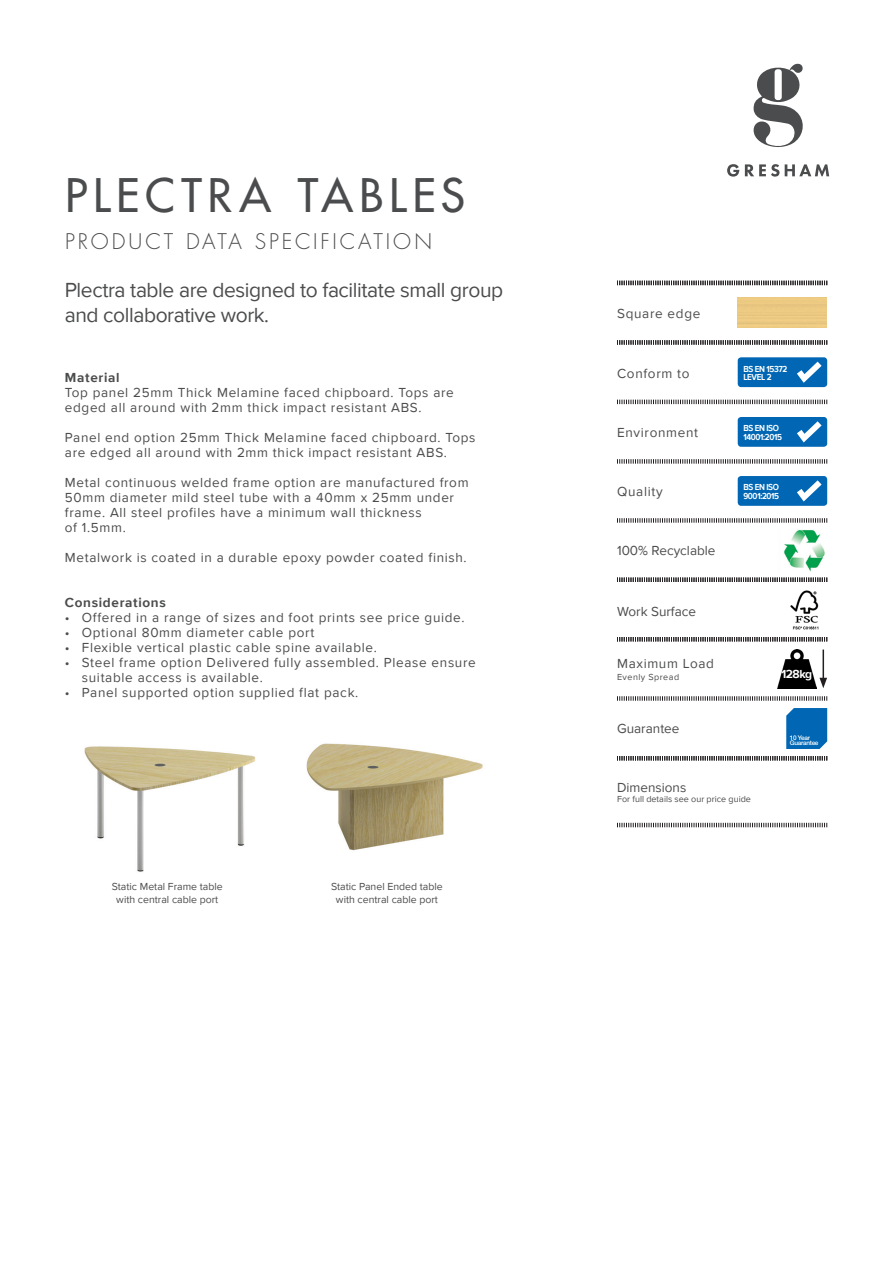
<style>
.page{position:relative;width:893px;height:1263px;background:#fff}
.page>*{position:absolute;margin:0;border:0;box-sizing:border-box;transform-origin:0 0}
.t1{font:45px "Futura LT";letter-spacing:.13em;color:#4b4c4d}
.t2{font:21px "Proxima Nova";letter-spacing:-.02em;color:#4b4c4d}
.t3{font:300 21px "Futura LT";letter-spacing:.135em;color:#4b4c4d}
.t4{font:13.5px/15px "Proxima Nova";letter-spacing:.05em;color:#4b4c4d}
.t5{font:13.5px "Proxima Nova";color:#4b4c4d}
.t6{font:700 13.5px "Proxima Nova";letter-spacing:.05em;color:#4b4c4d}
.t7{font:700 12px "Proxima Nova";letter-spacing:-.04em;color:#fff}
.t8{font:10.5px "Proxima Nova";color:#4b4c4d}
.t9{font:700 9px "Proxima Nova";letter-spacing:-.04em;color:#fff;scale:.9 1}
.t10{font:9px "Proxima Nova";color:#4b4c4d}
.t11{font:9px "Proxima Nova";letter-spacing:.05em;color:#4b4c4d}
.t12{font:500 6.45px/5.4px "Helvetica Neue";letter-spacing:-.04em;color:#fff}
</style>
<div class="page">
<svg style="left:727px;top:164px;width:12px;height:13px"></svg>
<svg style="left:745px;top:164px;width:34px;height:13px"></svg>
<svg style="left:785px;top:164px;width:44px;height:12px"></svg>
<svg style="left:753px;top:63px;width:50px;height:84px"></svg>
<svg style="left:617px;top:281px;width:210px;height:4px"></svg>
<svg style="left:617px;top:340px;width:210px;height:5px"></svg>
<svg style="left:617px;top:400px;width:210px;height:4px"></svg>
<svg style="left:617px;top:577px;width:210px;height:5px"></svg>
<svg style="left:617px;top:459px;width:210px;height:5px"></svg>
<svg style="left:617px;top:518px;width:210px;height:5px"></svg>
<svg style="left:617px;top:637px;width:210px;height:4px"></svg>
<svg style="left:617px;top:696px;width:210px;height:5px"></svg>
<svg style="left:617px;top:756px;width:210px;height:4px"></svg>
<svg style="left:617px;top:823px;width:210px;height:4px"></svg>
<img style="left:784px;top:530px;width:41px;height:41px">
<div style="left:738px;top:357px;width:89px;height:30px;background:#0166b3;border-radius:3px"></div>
<div style="left:738px;top:417px;width:89px;height:30px;background:#0166b3;border-radius:3px"></div>
<div style="left:738px;top:476px;width:89px;height:30px;background:#0166b3;border-radius:3px"></div>
<svg style="left:791px;top:357px;width:37px;height:30px"></svg>
<svg style="left:791px;top:417px;width:37px;height:30px"></svg>
<svg style="left:791px;top:476px;width:37px;height:30px"></svg>
<svg style="left:786px;top:708px;width:41px;height:41px;background:#0b6cb6"></svg>
<img style="left:790px;top:590px;width:29px;height:40px">
<img style="left:777px;top:649px;width:39px;height:39px">
<hr style="left:822px;top:649px;width:2px;height:31px;background:#231f20">
<svg style="left:819px;top:678px;width:8px;height:10px"></svg>
<img style="left:84px;top:746px;width:172px;height:126px">
<img style="left:306px;top:743px;width:177px;height:108px">
<p class="t1" style="left:65px;top:166px;width:401px">PLECTRA TABLES</p>
<p class="t3" style="left:65px;top:228px;width:368px">PRODUCT DATA SPECIFICATION</p>
<p class="t2" style="left:65px;top:278px;width:440px">Plectra table are designed to facilitate small group</p>
<p class="t2" style="left:65px;top:303px;width:206px">and collaborative work.</p>
<p class="t6" style="left:65px;top:370px;width:56px">Material</p>
<p class="t4" style="left:65px;top:386px;width:390px">Top panel 25mm Thick Melamine faced chipboard. Tops are edged all around with 2mm thick impact resistant ABS.</p>
<p class="t4" style="left:65px;top:431px;width:412px">Panel end option 25mm Thick Melamine faced chipboard. Tops are edged all around with 2mm thick impact resistant ABS.</p>
<p class="t4" style="left:65px;top:476px;width:405px">Metal continuous welded frame option are manufactured from<br>50mm diameter mild steel tube with a 40mm x 25mm under frame. All steel profiles have a minimum wall thickness</p>
<p class="t4" style="left:65px;top:521px;width:62px">of 1.5mm.</p>
<p class="t4" style="left:65px;top:551px;width:403px">Metalwork is coated in a durable epoxy powder coated finish.</p>
<p class="t6" style="left:65px;top:595px;width:103px">Considerations</p>
<p class="t4" style="left:65px;top:611px;width:401px">• Offered in a range of sizes and foot prints see price guide.</p>
<p class="t4" style="left:65px;top:626px;width:251px">• Optional 80mm diameter cable port</p>
<p class="t4" style="left:65px;top:641px;width:313px">• Flexible vertical plastic cable spine available.</p>
<p class="t4" style="left:82px;top:656px;width:395px;text-indent:-17px">• Steel frame option Delivered fully assembled. Please ensure suitable access is available.</p>
<p class="t4" style="left:65px;top:686px;width:295px">• Panel supported option supplied flat pack.</p>
<p class="t8" style="left:112px;top:880px;width:112px">Static Metal Frame table</p>
<p class="t8" style="left:116px;top:893px;width:104px">with central cable port</p>
<p class="t8" style="left:331px;top:880px;width:113px">Static Panel Ended table</p>
<p class="t8" style="left:336px;top:893px;width:104px">with central cable port</p>
<p class="t4" style="left:617px;top:306px;width:85px">Square edge</p>
<p class="t4" style="left:617px;top:366px;width:74px">Conform to</p>
<p class="t4" style="left:617px;top:425px;width:83px">Environment</p>
<p class="t4" style="left:617px;top:484px;width:47px">Quality</p>
<p class="t5" style="left:617px;top:543px;width:100px">100% Recyclable</p>
<p class="t5" style="left:617px;top:603px;width:81px">Work Surface</p>
<p class="t9" style="left:743px;top:363px;width:50px">BS EN 15372</p>
<p class="t9" style="left:743px;top:372px;width:33px">LEVEL 2</p>
<p class="t9" style="left:743px;top:423px;width:41px">BS EN ISO</p>
<p class="t9" style="left:743px;top:431px;width:45px">14001:2015</p>
<p class="t9" style="left:743px;top:482px;width:41px">BS EN ISO</p>
<p class="t9" style="left:743px;top:490px;width:41px">9001:2015</p>
<p class="t4" style="left:617px;top:656px;width:98px">Maximum Load</p>
<p class="t11" style="left:617px;top:672px;width:64px">Evenly Spread</p>
<p class="t7" style="left:781px;top:667px;width:32px">128kg</p>
<p class="t5" style="left:617px;top:720px;width:64px">Guarantee</p>
<p class="t5" style="left:617px;top:779px;width:71px">Dimensions</p>
<p class="t10" style="left:617px;top:794px;width:135px">For full details see our price guide</p>
<p class="t12" style="left:790px;top:734px;width:30px">10 Year<br>Guarantee</p>
</div>
